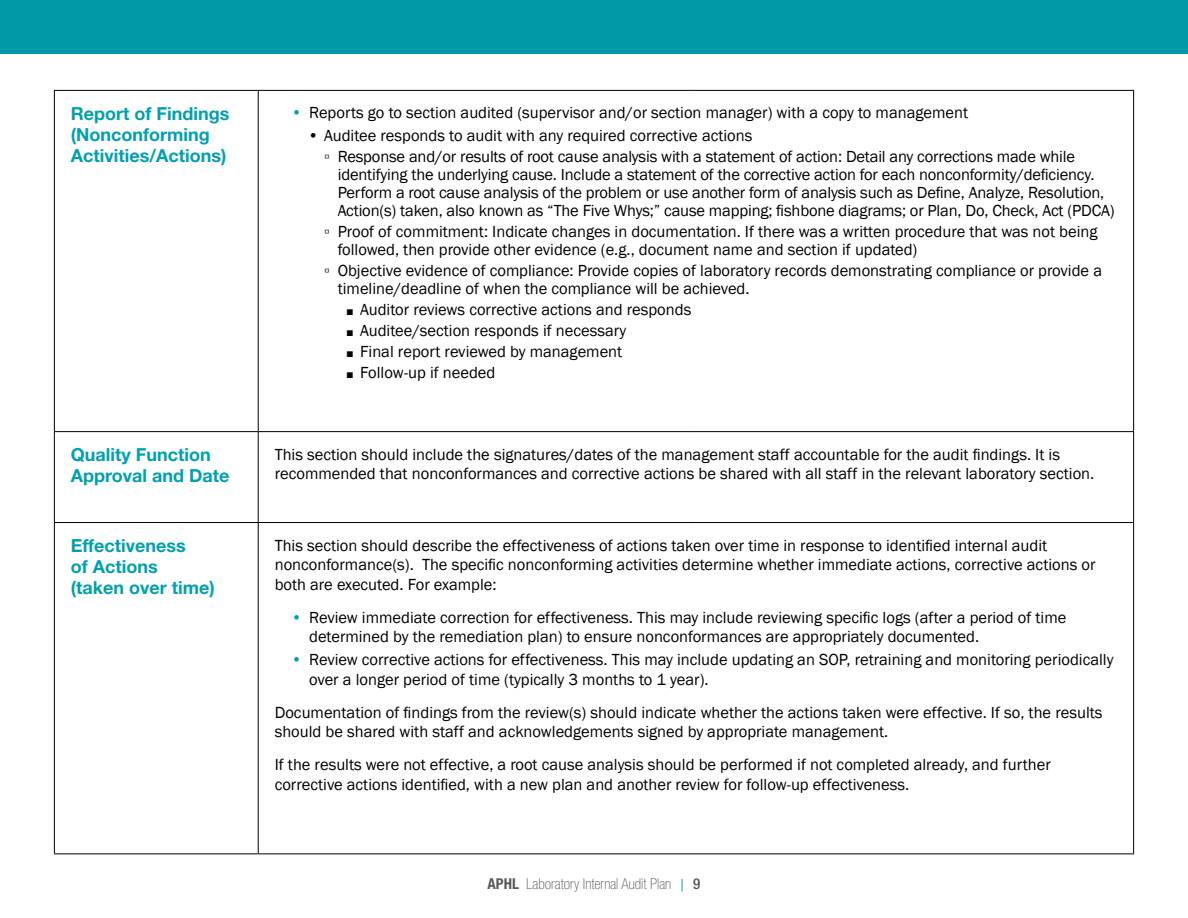
<style>
.page{position:relative;width:1188px;height:918px;background:#fff}
.page>*{position:absolute;margin:0;border:0;box-sizing:border-box;transform-origin:0 0}
.t1{font:700 18px/21px "Helvetica Neue LT Std";color:#00a0af}
.t2{font:16.5px/18px "Franklin Gothic";color:#000}
.t3{font:100 condensed 15px "Helvetica Neue LT Std";color:#58595b}
.s1{color:#00a0af}
.s2{font-weight:700}
.s3{font-family:"Franklin Gothic";font-weight:400;font-stretch:normal;color:#33adba}
.s4{font-weight:500}
</style>
<div class="page">
<div style="left:0;top:0;width:1188px;height:54px;background:#0099a8"></div>
<hr style="left:54px;top:90px;width:204px;height:1px;background:#000">
<hr style="left:54px;top:91px;width:1px;height:340px;background:#000">
<hr style="left:258px;top:90px;width:438px;height:1px;background:#000">
<hr style="left:258px;top:91px;width:1px;height:340px;background:#000">
<hr style="left:696px;top:90px;width:438px;height:1px;background:#000">
<hr style="left:1133px;top:91px;width:1px;height:340px;background:#000">
<hr style="left:54px;top:431px;width:204px;height:1px;background:#000">
<hr style="left:54px;top:432px;width:1px;height:90px;background:#000">
<hr style="left:258px;top:431px;width:438px;height:1px;background:#000">
<hr style="left:258px;top:432px;width:1px;height:90px;background:#000">
<hr style="left:696px;top:431px;width:438px;height:1px;background:#000">
<hr style="left:1133px;top:432px;width:1px;height:90px;background:#000">
<hr style="left:54px;top:522px;width:204px;height:1px;background:#000">
<hr style="left:54px;top:523px;width:1px;height:331px;background:#000">
<hr style="left:258px;top:522px;width:438px;height:1px;background:#000">
<hr style="left:258px;top:523px;width:1px;height:331px;background:#000">
<hr style="left:696px;top:522px;width:438px;height:1px;background:#000">
<hr style="left:1133px;top:523px;width:1px;height:331px;background:#000">
<hr style="left:54px;top:854px;width:204px;height:1px;background:#000">
<hr style="left:258px;top:854px;width:438px;height:1px;background:#000">
<hr style="left:696px;top:854px;width:438px;height:1px;background:#000">
<p class="t1" style="left:71px;top:102px;width:160px">Report of Findings (Nonconforming<br>Activities/Actions)</p>
<p class="t2" style="left:291px;top:104px;width:679px"><span class="s1">•</span> Reports go to section audited (supervisor and/or section manager) with a copy to management</p>
<p class="t2" style="left:324px;top:125px;width:752px;line-height:21px;text-indent:-16px">• Auditee responds to audit with any required corrective actions<br>▫ Response and/or results of root cause analysis with a statement of action: Detail any corrections made while</p>
<p class="t2" style="left:338px;top:166px;width:778px">identifying the underlying cause. Include a statement of the corrective action for each nonconformity/deficiency.<br>Perform a root cause analysis of the problem or use another form of analysis such as Define, Analyze, Resolution,<br>Action(s) taken, also known as “The Five Whys;” cause mapping; fishbone diagrams; or Plan, Do, Check, Act (PDCA)</p>
<p class="t2" style="left:338px;top:223px;width:761px;text-indent:-13px">▫ Proof of commitment: Indicate changes in documentation. If there was a written procedure that was not being followed, then provide other evidence (e.g., document name and section if updated)</p>
<p class="t2" style="left:338px;top:262px;width:766px;text-indent:-13px">▫ Objective evidence of compliance: Provide copies of laboratory records demonstrating compliance or provide a timeline/deadline of when the compliance will be achieved.</p>
<p class="t2" style="left:347px;top:301px;width:346px">■ Auditor reviews corrective actions and responds</p>
<p class="t2" style="left:347px;top:322px;width:281px">■ Auditee/section responds if necessary</p>
<p class="t2" style="left:347px;top:343px;width:277px">■ Final report reviewed by management</p>
<p class="t2" style="left:347px;top:364px;width:150px">■ Follow-up if needed</p>
<p class="t1" style="left:71px;top:444px;width:160px">Quality Function<br>Approval and Date</p>
<p class="t2" style="left:275px;top:445px;width:821px;line-height:19.5px">This section should include the signatures/dates of the management staff accountable for the audit findings. It is recommended that nonconformances and corrective actions be shared with all staff in the relevant laboratory section.</p>
<p class="t1" style="left:71px;top:535px;width:145px">Effectiveness<br>of Actions (taken over time)</p>
<p class="t2" style="left:275px;top:536px;width:822px;line-height:19.6px">This section should describe the effectiveness of actions taken over time in response to identified internal audit nonconformance(s). The specific nonconforming activities determine whether immediate actions, corrective actions or both are executed. For example:</p>
<p class="t2" style="left:309px;top:608px;width:759px;line-height:19.5px;text-indent:-18px"><span class="s1">•</span> Review immediate correction for effectiveness. This may include reviewing specific logs (after a period of time determined by the remediation plan) to ensure nonconformances are appropriately documented.</p>
<p class="t2" style="left:309px;top:650px;width:806px;line-height:19.8px;text-indent:-18px"><span class="s1">•</span> Review corrective actions for effectiveness. This may include updating an SOP, retraining and monitoring periodically over a longer period of time (typically 3 months to 1 year).</p>
<p class="t2" style="left:275px;top:703px;width:829px;line-height:19.5px">Documentation of findings from the review(s) should indicate whether the actions taken were effective. If so, the results should be shared with staff and acknowledgements signed by appropriate management.</p>
<p class="t2" style="left:275px;top:755px;width:778px;line-height:19.5px">If the results were not effective, a root cause analysis should be performed if not completed already, and further corrective actions identified, with a new plan and another review for follow-up effectiveness.</p>
<p class="t3" style="left:488px;top:875px;width:214px"><span class="s2">APHL</span> Laboratory Internal Audit Plan <span class="s3">|</span> <span class="s4">9</span></p>
</div>
